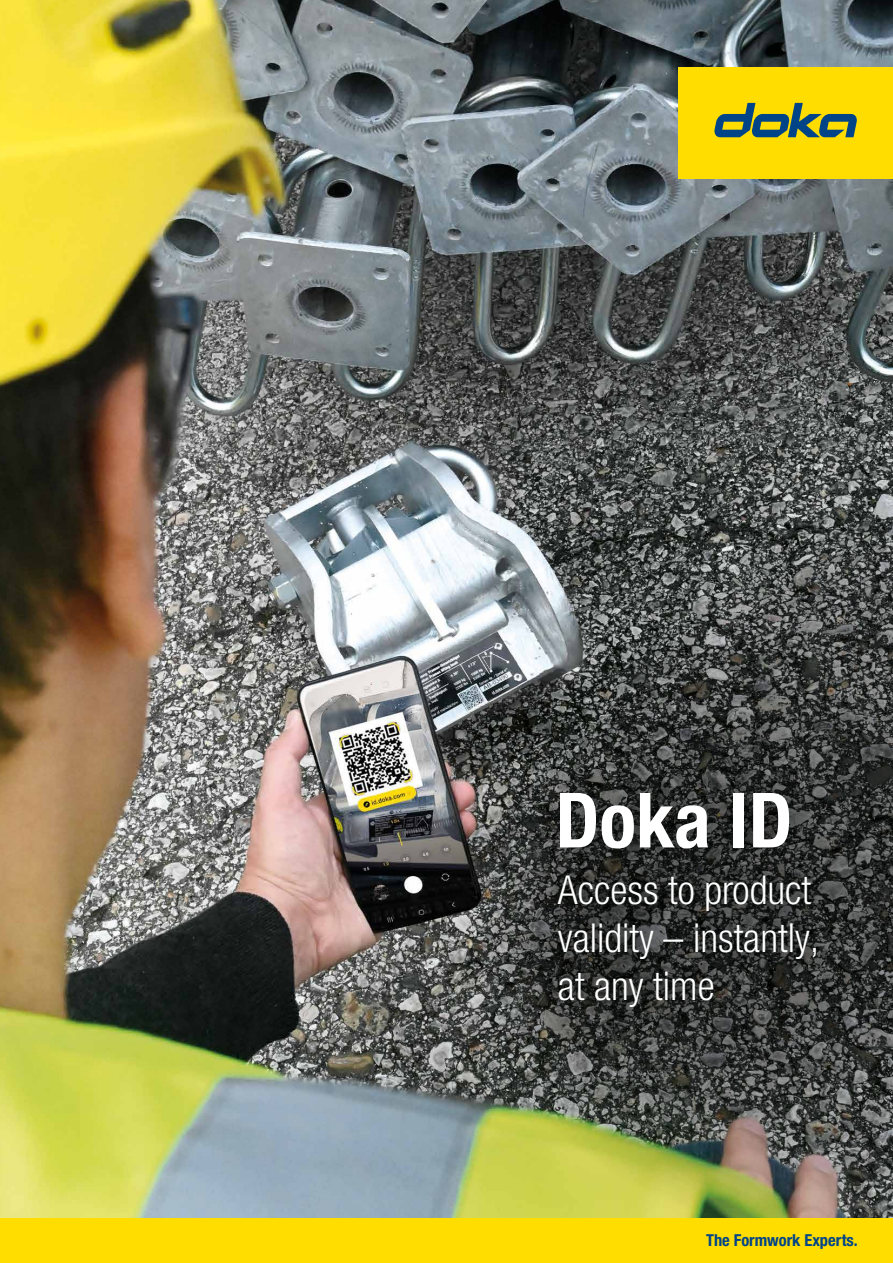
<style>
.page{position:relative;width:893px;height:1263px;background:#fff}
.page>*{position:absolute;margin:0;border:0;box-sizing:border-box;transform-origin:0 0}
.t1{font:700 condensed 76.2px "Helvetica Neue LTW1 G";color:#fff}
.t2{font:300 condensed 39.9px/47.8px "Helvetica Neue LTW1 G";color:#fff}
.t3{font:700 condensed 16.5px "Helvetica Neue LTW1 G";color:#048}
</style>
<div class="page">
<img style="left:0;top:0;width:893px;height:1218px">
<svg style="left:415px;top:444px;width:478px;height:732px;background:#6a6f6f"></svg>
<svg style="left:432px;top:661px;width:461px;height:557px;background:#5f624f"></svg>
<div style="left:526px;top:762px;width:320px;height:276px;background:#000;opacity:.75"></div>
<div style="left:544px;top:861px;width:287px;height:161px;background:#000;opacity:.75"></div>
<div style="left:678px;top:67px;width:215px;height:111px;background:#fd0"></div>
<svg style="left:714px;top:103px;width:143px;height:34px"></svg>
<div style="left:0;top:1218px;width:893px;height:45px;background:#fd0"></div>
<h1 class="t1" style="left:556px;top:775px;width:238px">Doka ID</h1>
<p class="t2" style="left:558px;top:867px;width:263px">Access to product validity – instantly, at any time</p>
<p class="t3" style="left:706px;top:1230px;width:153px">The Formwork Experts.</p>
</div>
